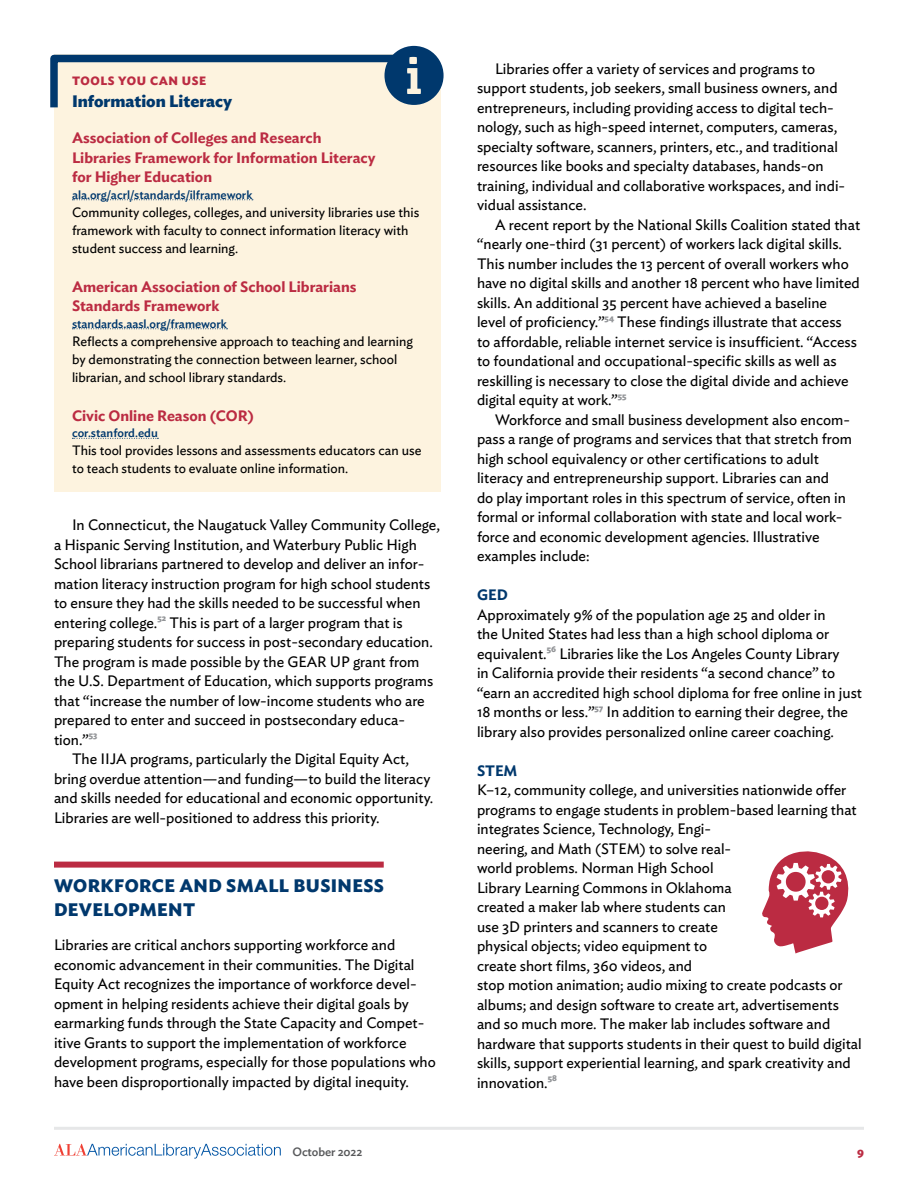
<style>
.page{position:relative;width:918px;height:1188px;background:#fff}
.page>*{position:absolute;margin:0;border:0;box-sizing:border-box;transform-origin:0 0}
.t1{font:700 18px/24px "Ideal Sans";letter-spacing:.02em;color:#00386d}
.Box_H1_-_TOOLS{font:700 16.5px "Ideal Sans";color:#00386d}
.P1{font:15px/19.5px "Ideal Sans";color:#000}
.Box_h2{font:600 15px/19.5px "Ideal Sans";color:#bb2b42}
.t2{font:600 15px "Ideal Sans";color:#00386d}
.P1_box{font:13.5px/18px "Ideal Sans";color:#000}
.box_url{font:500 12px "Ideal Sans";color:#00386d}
.TOOLS{font:700 12px "Ideal Sans";letter-spacing:.05em;color:#bb2b42}
.t3{font:500 12px "Ideal Sans";letter-spacing:-.01em;color:#58595b}
</style>
<div class="page">
<hr style="left:54px;top:1127px;width:810px;height:3px;background:#e6e7e8">
<svg style="left:54px;top:1144px;width:227px;height:15px"></svg>
<div style="left:54px;top:862px;width:330px;height:6px;background:#bb2b42"></div>
<div style="left:54px;top:54px;width:387px;height:437px;background:#fdf3df"></div>
<svg style="left:72px;top:199px;width:181px;height:1px"></svg>
<svg style="left:72px;top:328px;width:156px;height:1px"></svg>
<svg style="left:72px;top:438px;width:86px;height:1px"></svg>
<svg style="left:50px;top:54px;width:391px;height:54px"></svg>
<p class="TOOLS" style="left:72px;top:71px;width:136px">TOOLS YOU CAN USE</p>
<p class="Box_H1_-_TOOLS" style="left:72px;top:88px;width:162px">Information Literacy</p>
<p class="Box_h2" style="left:72px;top:127px;width:305px">Association of Colleges and Research<br>Libraries Framework for Information Literacy for Higher Education</p>
<p class="box_url" style="left:72px;top:185px;width:182px">ala.org/acrl/standards/ilframework</p>
<p class="P1_box" style="left:72px;top:202px;width:349px">Community colleges, colleges, and university libraries use this framework with faculty to connect information literacy with student success and learning.</p>
<p class="Box_h2" style="left:72px;top:275px;width:286px">American Association of School Librarians<br>Standards Framework</p>
<p class="box_url" style="left:72px;top:314px;width:156px">standards.aasl.org/framework</p>
<p class="P1_box" style="left:72px;top:331px;width:342px">Reflects a comprehensive approach to teaching and learning by demonstrating the connection between learner, school librarian, and school library standards.</p>
<p class="Box_h2" style="left:72px;top:404px;width:183px">Civic Online Reason (COR)</p>
<p class="box_url" style="left:72px;top:424px;width:87px">cor.stanford.edu</p>
<p class="P1_box" style="left:72px;top:440px;width:351px">This tool provides lessons and assessments educators can use to teach students to evaluate online information.</p>
<p class="P1" style="left:54px;top:514px;width:387px;text-indent:18px">In Connecticut, the Naugatuck Valley Community College, a Hispanic Serving Institution, and Waterbury Public High School librarians partnered to develop and deliver an infor&shy;mation literacy instruction program for high school students to ensure they had the skills needed to be successful when entering college.<sup>52</sup> This is part of a larger program that is preparing students for success in post-secondary education.<br>The program is made possible by the GEAR UP grant from the U.S. Department of Education, which supports programs that “increase the number of low-income students who are prepared to enter and succeed in postsecondary educa&shy;tion.”<sup>53</sup></p>
<p class="P1" style="left:54px;top:748px;width:381px;text-indent:18px">The IIJA programs, particularly the Digital Equity Act, bring overdue attention—and funding—to build the literacy and skills needed for educational and economic opportunity.<br>Libraries are well-positioned to address this priority.</p>
<h3 class="t1" style="left:54px;top:872px;width:332px">WORKFORCE AND SMALL BUSINESS<br>DEVELOPMENT</h3>
<p class="P1" style="left:54px;top:934px;width:383px">Libraries are critical anchors supporting workforce and economic advancement in their communities. The Digital Equity Act recognizes the importance of workforce devel&shy;opment in helping residents achieve their digital goals by earmarking funds through the State Capacity and Compet&shy;itive Grants to support the implementation of workforce development programs, especially for those populations who have been disproportionally impacted by digital inequity.</p>
<p class="P1" style="left:477px;top:57px;width:370px;text-indent:18px">Libraries offer a variety of services and programs to support students, job seekers, small business owners, and entrepreneurs, including providing access to digital tech&shy;nology, such as high-speed internet, computers, cameras, specialty software, scanners, printers, etc., and traditional resources like books and specialty databases, hands-on training, individual and collaborative workspaces, and indi&shy;vidual assistance.</p>
<p class="P1" style="left:477px;top:213px;width:385px;text-indent:18px">A recent report by the National Skills Coalition stated that “nearly one-third (31 percent) of workers lack digital skills.<br>This number includes the 13 percent of overall workers who have no digital skills and another 18 percent who have limited skills. An additional 35 percent have achieved a baseline<br>level of proficiency.”<sup>54</sup> These findings illustrate that access<br>to affordable, reliable internet service is insufficient. “Access to foundational and occupational-specific skills as well as reskilling is necessary to close the digital divide and achieve digital equity at work.”<sup>55</sup></p>
<p class="P1" style="left:477px;top:408px;width:377px;text-indent:18px">Workforce and small business development also encom&shy;pass a range of programs and services that that stretch from high school equivalency or other certifications to adult literacy and entrepreneurship support. Libraries can and<br>do play important roles in this spectrum of service, often in formal or informal collaboration with state and local work&shy;force and economic development agencies. Illustrative examples include:</p>
<h4 class="t2" style="left:477px;top:583px;width:32px">GED</h4>
<p class="P1" style="left:477px;top:603px;width:387px">Approximately 9% of the population age 25 and older in<br>the United States had less than a high school diploma or equivalent.<sup>56</sup> Libraries like the Los Angeles County Library<br>in California provide their residents “a second chance” to “earn an accredited high school diploma for free online in just 18 months or less.”<sup>57</sup> In addition to earning their degree, the library also provides personalized online career coaching.</p>
<h4 class="t2" style="left:477px;top:758px;width:42px">STEM</h4>
<p class="P1" style="left:477px;top:779px;width:386px">K–12, community college, and universities nationwide offer programs to engage students in problem-based learning that integrates Science, Technology, Engi-<br>neering, and Math (STEM) to solve real-<br>world problems. Norman High School<br>Library Learning Commons in Oklahoma<br>created a maker lab where students can<br>use 3D printers and scanners to create<br>physical objects; video equipment to<br>create short films, 360 videos, and<br>stop motion animation; audio mixing to create podcasts or albums; and design software to create art, advertisements and so much more. The maker lab includes software and hardware that supports students in their quest to build digital skills, support experiential learning, and spark creativity and innovation.<sup>58</sup></p>
<p class="t3" style="left:292px;top:1142px;width:71px">October 2022</p>
<p class="TOOLS" style="left:857px;top:1142px;width:8px">9</p>
</div>
